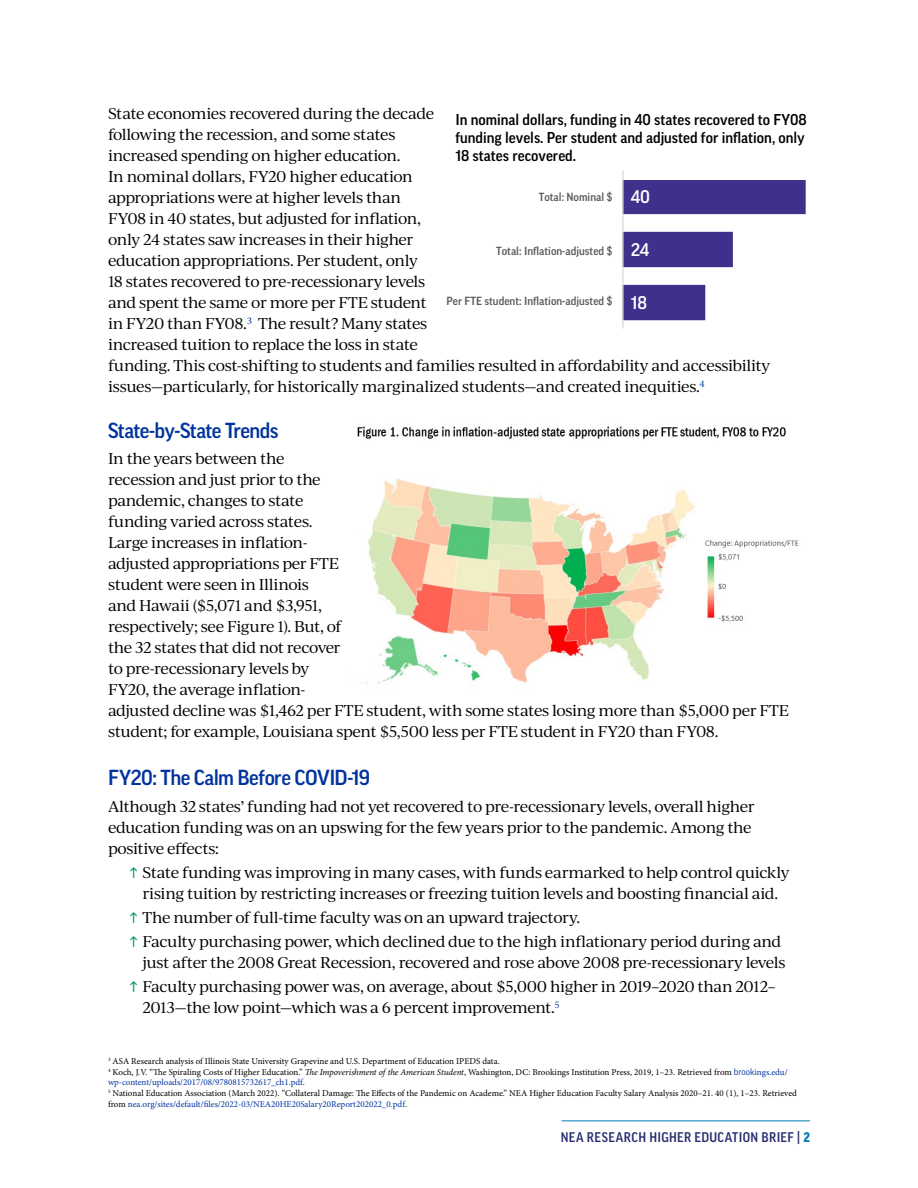
<style>
.page{position:relative;width:918px;height:1188px;background:#fff}
.page>*{position:absolute;margin:0;border:0;box-sizing:border-box;transform-origin:0 0}
.sub_head_lvl_2{font:500 21px "Good Pro";letter-spacing:-.025em;color:#00339e}
.t1{font:500 17.7px "Good Pro";color:#fff}
.t2{font:500 15.15px/18.1px "Good Pro";color:#010101}
.t3{font:15px/21px "Ivy Journal";letter-spacing:-.025em;color:#000}
.t4{font:500 13.5px "Good Pro Narr";letter-spacing:.03em;color:#252c6d}
.t5{font:500 11.4px "Good Pro";color:#5a5a5a}
.t6{font:9px/10.8px "Minion Pro";color:#000}
.s1{font-style:italic}
.s2{font-family:"Good Pro";color:#0033a0}
.s3{color:#0033a0}
.s4{font-weight:900;color:#027db8}
</style>
<div class="page">
<hr style="left:562px;top:1120px;width:248px;height:1px;background:#027db8">
<svg style="left:624px;top:180px;width:182px;height:140px"></svg>
<hr style="left:622px;top:171px;width:2px;height:158px;background:#d9d9d8">
<img style="left:357px;top:426px;width:442px;height:259px">
<p class="t3" style="left:108px;top:103px;width:664px">State economies recovered during the decade<br>following the recession, and some states<br>increased spending on higher education.<br>In nominal dollars, FY20 higher education<br>appropriations were at higher levels than<br>FY08 in 40 states, but adjusted for inflation,<br>only 24 states saw increases in their higher<br>education appropriations. Per student, only<br>18 states recovered to pre-recessionary levels<br>and spent the same or more per FTE student<br>in FY20 than FY08.<sup>3</sup> The result? Many states<br>increased tuition to replace the loss in state<br>funding. This cost-shifting to students and families resulted in affordability and accessibility issues—particularly, for historically marginalized students—and created inequities.<sup>4</sup></p>
<p class="sub_head_lvl_2" style="left:108px;top:418px;width:172px">State-by-State Trends</p>
<p class="t3" style="left:108px;top:447px;width:683px">In the years between the<br>recession and just prior to the<br>pandemic, changes to state<br>funding varied across states.<br>Large increases in inflation-<br>adjusted appropriations per FTE<br>student were seen in Illinois<br>and Hawaii ($5,071 and $3,951,<br>respectively; see Figure 1). But, of<br>the 32 states that did not recover<br>to pre-recessionary levels by<br>FY20, the average inflation-<br>adjusted decline was $1,462 per FTE student, with some states losing more than $5,000 per FTE student; for example, Louisiana spent $5,500 less per FTE student in FY20 than FY08.</p>
<p class="sub_head_lvl_2" style="left:108px;top:766px;width:264px">FY20: The Calm Before COVID-19</p>
<p class="t3" style="left:108px;top:795px;width:648px">Although 32 states’ funding had not yet recovered to pre-recessionary levels, overall higher education funding was on an upswing for the few years prior to the pandemic. Among the positive effects:</p>
<p class="t3" style="left:142px;top:861px;width:649px">State funding was improving in many cases, with funds earmarked to help control quickly rising tuition by restricting increases or freezing tuition levels and boosting financial aid.</p>
<p class="t3" style="left:142px;top:906px;width:439px">The number of full-time faculty was on an upward trajectory.</p>
<p class="t3" style="left:142px;top:931px;width:645px">Faculty purchasing power, which declined due to the high inflationary period during and just after the 2008 Great Recession, recovered and rose above 2008 pre-recessionary levels</p>
<p class="t3" style="left:142px;top:976px;width:635px">Faculty purchasing power was, on average, about $5,000 higher in 2019–2020 than 2012–<br>2013—the low point—which was a 6 percent improvement.<sup>5</sup></p>
<p class="t2" style="left:455px;top:110px;width:353px">In nominal dollars, funding in 40 states recovered to FY08 funding levels. Per student and adjusted for in ation, only<br>18 states recovered.</p>
<p class="t1" style="left:631px;top:186px;width:21px">40</p>
<p class="t1" style="left:631px;top:239px;width:20px">24</p>
<p class="t5" style="left:539px;top:191px;width:75px">Total: Nominal $</p>
<p class="t5" style="left:496px;top:244px;width:118px">Total: In ation-adjusted $</p>
<p class="t5" style="left:446px;top:295px;width:167px">Per FTE student: In ation-adjusted $</p>
<p class="t1" style="left:631px;top:292px;width:18px">18</p>
<p class="t6" style="left:108px;top:1056px;width:393px"><sup>3</sup> ASA Research analysis of Illinois State University Grapevine and U.S. Department of Education IPEDS data.</p>
<p class="t6" style="left:108px;top:1066px;width:681px"><sup>4</sup> Koch, J.V. “The Spiraling Costs of Higher Education.” <span class="s1">The Impoverishment of the American Student</span>, Washington, DC: Brookings Institution Press, 2019, 1–23. Retrieved from <span class="s2">brook</span><span class="s3">ings.edu/ wp-content/uploads/2017/08/9780815732617_ch1.pdf</span>.</p>
<p class="t6" style="left:108px;top:1088px;width:691px"><sup>5</sup> National Education Association (March 2022). “Collateral Damage: The Effects of the Pandemic on Academe.” NEA Higher Education Faculty Salary Analysis 2020–21. 40 (1), 1–23. Retrieved from <span class="s3">nea.org/sites/default/files/2022-03/NEA20HE20Salary20Report202022_0.pdf</span>.</p>
<p class="t4" style="left:561px;top:1129px;width:251px">NEA RESEARCH HIGHER EDUCATION BRIEF | <span class="s4">2</span></p>
</div>
